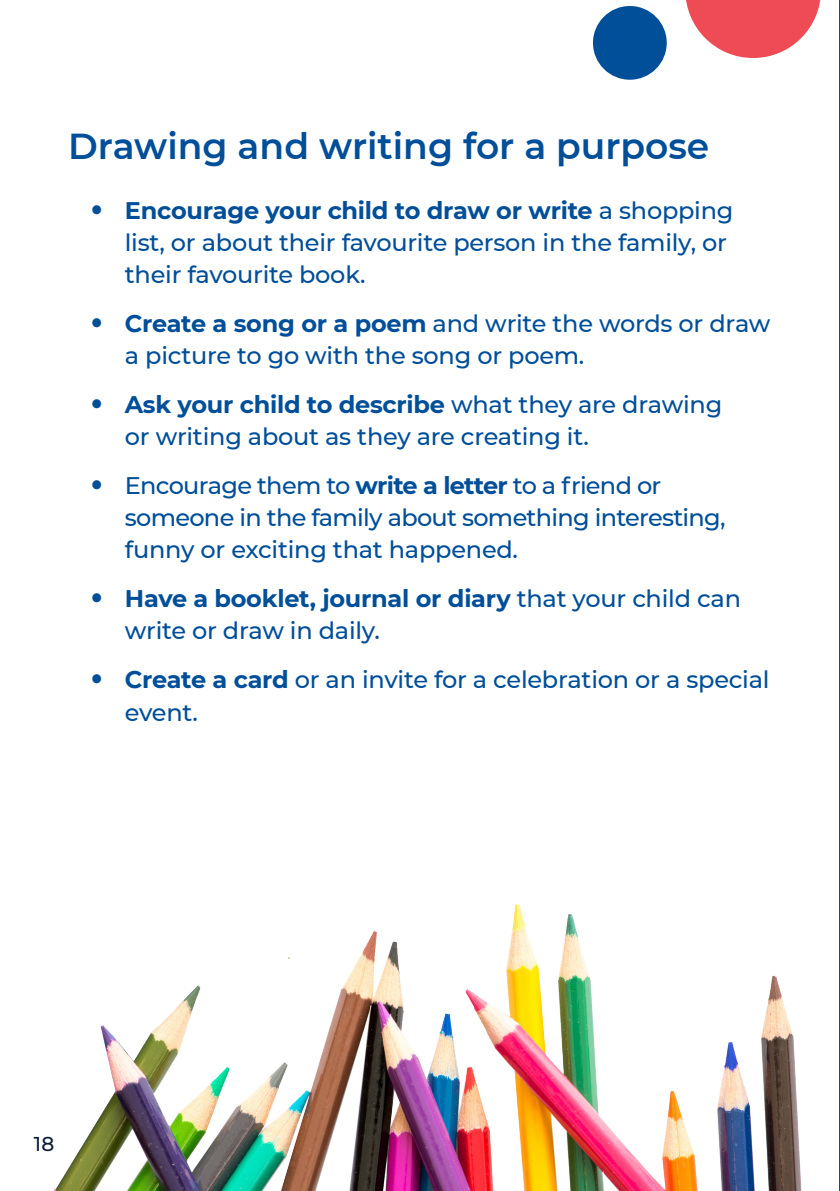
<style>
.page{position:relative;width:840px;height:1191px;background:#fff}
.page>*{position:absolute;margin:0;border:0;box-sizing:border-box;transform-origin:0 0}
.Heading_3_-_blue{font:600 36px "Montserrat";color:#014e99}
.Body_point_list_-_bl{font:500 24px/32px "Montserrat";letter-spacing:-.01em;color:#014e99}
.Body_point_list_-_bl-2{font:500 24px/32px "Montserrat";letter-spacing:-.03em;color:#014e99}
.t1{font:500 20px "Montserrat";color:#0c1c3b}
.s1{font-size:48px}
.s2{font-weight:700}
</style>
<div class="page">
<hr style="left:839px;top:0;width:1px;height:1191px;background:#014e99">
<img style="left:54px;top:904px;width:748px;height:287px">
<svg style="left:686px;top:0;width:134px;height:58px"></svg>
<div style="left:592px;top:6px;width:74px;height:74px;background:#014e99;border-radius:50%"></div>
<p class="Heading_3_-_blue" style="left:68px;top:121px;width:642px">Drawing and writing for a purpose</p>
<p class="Body_point_list_-_bl" style="left:125px;top:194px;width:610px;text-indent:-36px"><span class="s1">•</span> <span class="s2">Encourage your child to draw or write</span> a shopping list, or about their favourite person in the family, or their favourite book.</p>
<p class="Body_point_list_-_bl" style="left:125px;top:307px;width:646px;text-indent:-36px"><span class="s1">•</span> <span class="s2">Create a song or a poem</span> and write the words or draw a picture to go with the song or poem.</p>
<p class="Body_point_list_-_bl" style="left:125px;top:388px;width:598px;text-indent:-36px"><span class="s1">•</span> <span class="s2">Ask your child to describe</span> what they are drawing or writing about as they are creating it.</p>
<p class="Body_point_list_-_bl-2" style="left:125px;top:469px;width:602px;text-indent:-36px"><span class="s1">•</span> Encourage them to <span class="s2">write a letter</span> to a friend or someone in the family about something interesting, funny or exciting that happened.</p>
<p class="Body_point_list_-_bl" style="left:125px;top:582px;width:617px;text-indent:-36px"><span class="s1">•</span> <span class="s2">Have a booklet, journal or diary</span> that your child can write or draw in daily.</p>
<p class="Body_point_list_-_bl" style="left:125px;top:663px;width:645px;text-indent:-36px"><span class="s1">•</span> <span class="s2">Create a card</span> or an invite for a celebration or a special event.</p>
<p class="t1" style="left:34px;top:1129px;width:22px">18</p>
</div>
